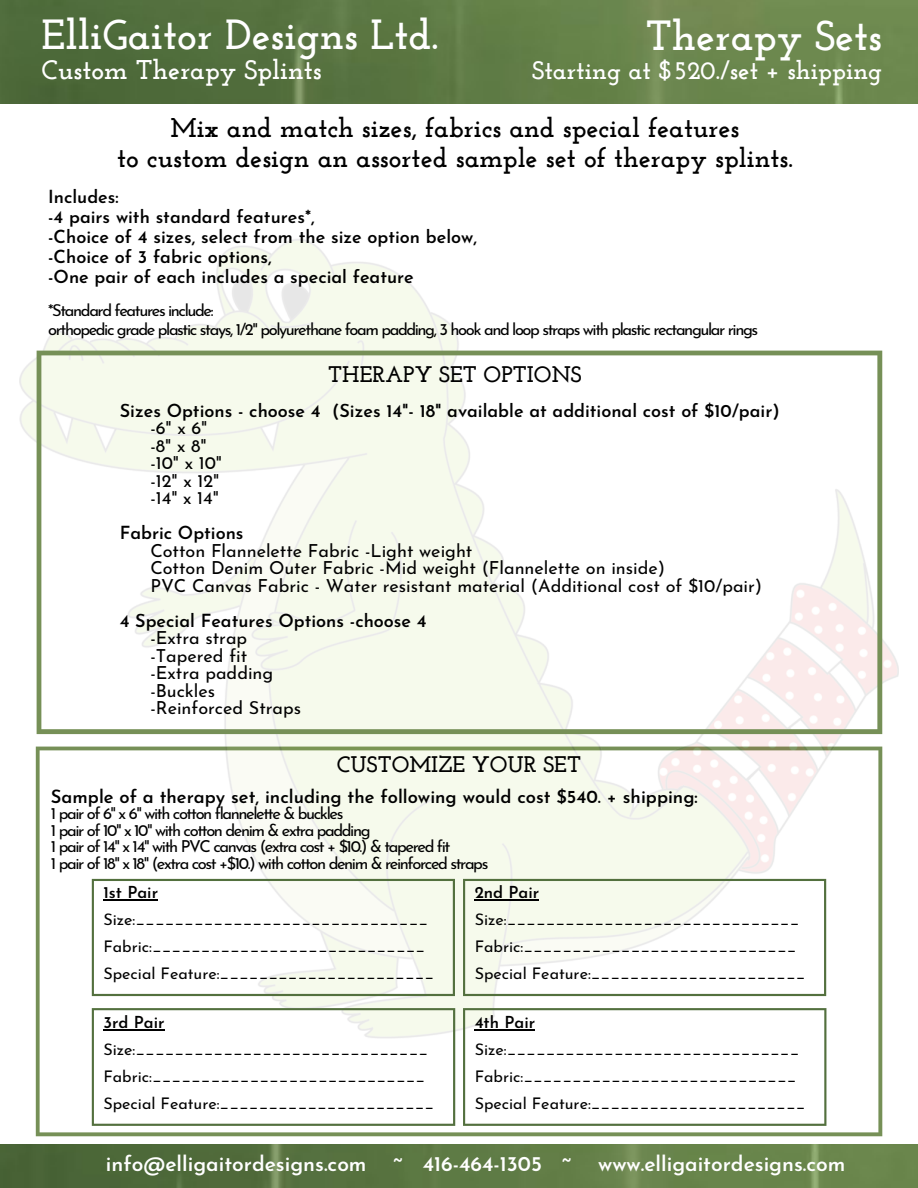
<style>
.page{position:relative;width:918px;height:1188px;background:#fff}
.page>*{position:absolute;margin:0;border:0;box-sizing:border-box;transform-origin:0 0}
.t1{font:700 42px "Josefin Slab";color:#fff}
.t2{font:700 27px "Josefin Slab";color:#000}
.t3{font:700 27px "Josefin Slab";color:#fff}
.t4{font:700 25.5px "Josefin Slab";color:#fff}
.t5{font:700 22.5px "Josefin Slab";color:#000}
.t6{font:600 21px "Josefin Sans";color:#fff}
.t7{font:600 18.3px "Josefin Sans";color:#000}
.t8{font:600 18px "Josefin Sans";color:#000}
.t9{font:18px "Josefin Sans";color:#000}
.t10{font:16.5px "Josefin Sans";letter-spacing:-.085em;color:#000}
.t11{font:600 16.5px "Josefin Sans";color:#000}
.t12{font:16.05px "Josefin Sans";color:#000}
</style>
<div class="page">
<img style="left:0;top:0;width:918px;height:104px">
<svg style="left:36px;top:1052px;width:846px;height:84px"></svg>
<img style="left:19px;top:239px;width:880px;height:813px">
<img style="left:0;top:1145px;width:918px;height:43px">
<svg style="left:37px;top:351px;width:845px;height:383px"></svg>
<svg style="left:92px;top:879px;width:363px;height:117px"></svg>
<hr style="left:103px;top:900px;width:55px;height:1px;background:#000">
<svg style="left:92px;top:1008px;width:363px;height:118px"></svg>
<hr style="left:103px;top:1029px;width:62px;height:2px;background:#000">
<svg style="left:463px;top:1008px;width:363px;height:118px"></svg>
<hr style="left:475px;top:1029px;width:60px;height:2px;background:#000">
<svg style="left:463px;top:879px;width:363px;height:117px"></svg>
<hr style="left:475px;top:900px;width:64px;height:1px;background:#000">
<p class="t1" style="left:42px;top:18px;width:398px">ElliGaitor Designs Ltd.</p>
<p class="t3" style="left:42px;top:58px;width:282px">Custom Therapy Splints</p>
<p class="t1" style="left:646px;top:19px;width:238px">Therapy Sets</p>
<p class="t4" style="left:532px;top:59px;width:352px">Starting at $520./set + shipping</p>
<p class="t2" style="left:170px;top:116px;width:571px">Mix and match sizes, fabrics and special features</p>
<p class="t2" style="left:117px;top:146px;width:677px">to custom design an assorted sample set of therapy splints.</p>
<p class="t8" style="left:48px;top:189px;width:72px">Includes:</p>
<p class="t8" style="left:48px;top:209px;width:268px">-4 pairs with standard features*,</p>
<p class="t8" style="left:48px;top:229px;width:430px">-Choice of 4 sizes, select from the size option below,</p>
<p class="t8" style="left:48px;top:249px;width:225px">-Choice of 3 fabric options,</p>
<p class="t8" style="left:48px;top:269px;width:367px">-One pair of each includes a special feature</p>
<p class="t10" style="left:48px;top:303px;width:167px">*Standard features include:</p>
<p class="t10" style="left:48px;top:322px;width:712px">orthopedic grade plastic stays, 1/2" polyurethane foam padding, 3 hook and loop straps with plastic rectangular rings</p>
<p class="t5" style="left:328px;top:366px;width:255px">THERAPY SET OPTIONS</p>
<p class="t8" style="left:120px;top:403px;width:661px">Sizes Options - choose 4 (Sizes 14"- 18" available at additional cost of $10/pair)</p>
<p class="t9" style="left:150px;top:421px;width:59px">-6" x 6"</p>
<p class="t9" style="left:150px;top:438px;width:58px">-8" x 8"</p>
<p class="t9" style="left:150px;top:456px;width:73px">-10" x 10"</p>
<p class="t9" style="left:150px;top:473px;width:70px">-12" x 12"</p>
<p class="t9" style="left:150px;top:491px;width:70px">-14" x 14"</p>
<p class="t8" style="left:120px;top:526px;width:125px">Fabric Options</p>
<p class="t9" style="left:150px;top:543px;width:324px">Cotton Flannelette Fabric -Light weight</p>
<p class="t9" style="left:150px;top:561px;width:516px">Cotton Denim Outer Fabric -Mid weight (Flannelette on inside)</p>
<p class="t9" style="left:150px;top:578px;width:613px">PVC Canvas Fabric - Water resistant material (Additional cost of $10/pair)</p>
<p class="t8" style="left:120px;top:613px;width:308px">4 Special Features Options -choose 4</p>
<p class="t9" style="left:150px;top:631px;width:98px">-Extra strap</p>
<p class="t9" style="left:150px;top:648px;width:98px">-Tapered fit</p>
<p class="t9" style="left:150px;top:666px;width:124px">-Extra padding</p>
<p class="t9" style="left:150px;top:683px;width:66px">-Buckles</p>
<p class="t9" style="left:150px;top:701px;width:152px">-Reinforced Straps</p>
<p class="t5" style="left:337px;top:755px;width:246px">CUSTOMIZE YOUR SET</p>
<p class="t7" style="left:51px;top:789px;width:648px">Sample of a therapy set, including the following would cost $540. + shipping:</p>
<p class="t10" style="left:51px;top:807px;width:294px">1 pair of 6" x 6" with cotton flannelette &amp; buckles</p>
<p class="t10" style="left:51px;top:824px;width:321px">1 pair of 10" x 10" with cotton denim &amp; extra padding</p>
<p class="t10" style="left:51px;top:840px;width:401px">1 pair of 14" x 14" with PVC canvas (extra cost + $10.) &amp; tapered fit</p>
<p class="t10" style="left:51px;top:856px;width:439px">1 pair of 18" x 18" (extra cost +$10.) with cotton denim &amp; reinforced straps</p>
<p class="t11" style="left:103px;top:886px;width:56px">1st Pair</p>
<p class="t12" style="left:103px;top:913px;width:326px">Size:______________________________</p>
<p class="t12" style="left:103px;top:940px;width:323px">Fabric:____________________________</p>
<p class="t12" style="left:103px;top:967px;width:332px">Special Feature:______________________</p>
<p class="t11" style="left:103px;top:1016px;width:63px">3rd Pair</p>
<p class="t12" style="left:103px;top:1043px;width:326px">Size:______________________________</p>
<p class="t12" style="left:103px;top:1070px;width:323px">Fabric:____________________________</p>
<p class="t12" style="left:103px;top:1097px;width:332px">Special Feature:______________________</p>
<p class="t11" style="left:475px;top:886px;width:66px">2nd Pair</p>
<p class="t12" style="left:475px;top:913px;width:326px">Size:______________________________</p>
<p class="t12" style="left:475px;top:940px;width:323px">Fabric:____________________________</p>
<p class="t12" style="left:475px;top:967px;width:332px">Special Feature:______________________</p>
<p class="t11" style="left:475px;top:1016px;width:62px">4th Pair</p>
<p class="t12" style="left:475px;top:1043px;width:326px">Size:______________________________</p>
<p class="t12" style="left:475px;top:1070px;width:323px">Fabric:____________________________</p>
<p class="t12" style="left:475px;top:1097px;width:332px">Special Feature:______________________</p>
<p class="t6" style="left:106px;top:1155px;width:262px">info@elligaitordesigns.com</p>
<p class="t6" style="left:393px;top:1155px;width:179px">~ 416-464-1305 ~</p>
<p class="t6" style="left:598px;top:1155px;width:249px">www.elligaitordesigns.com</p>
</div>
